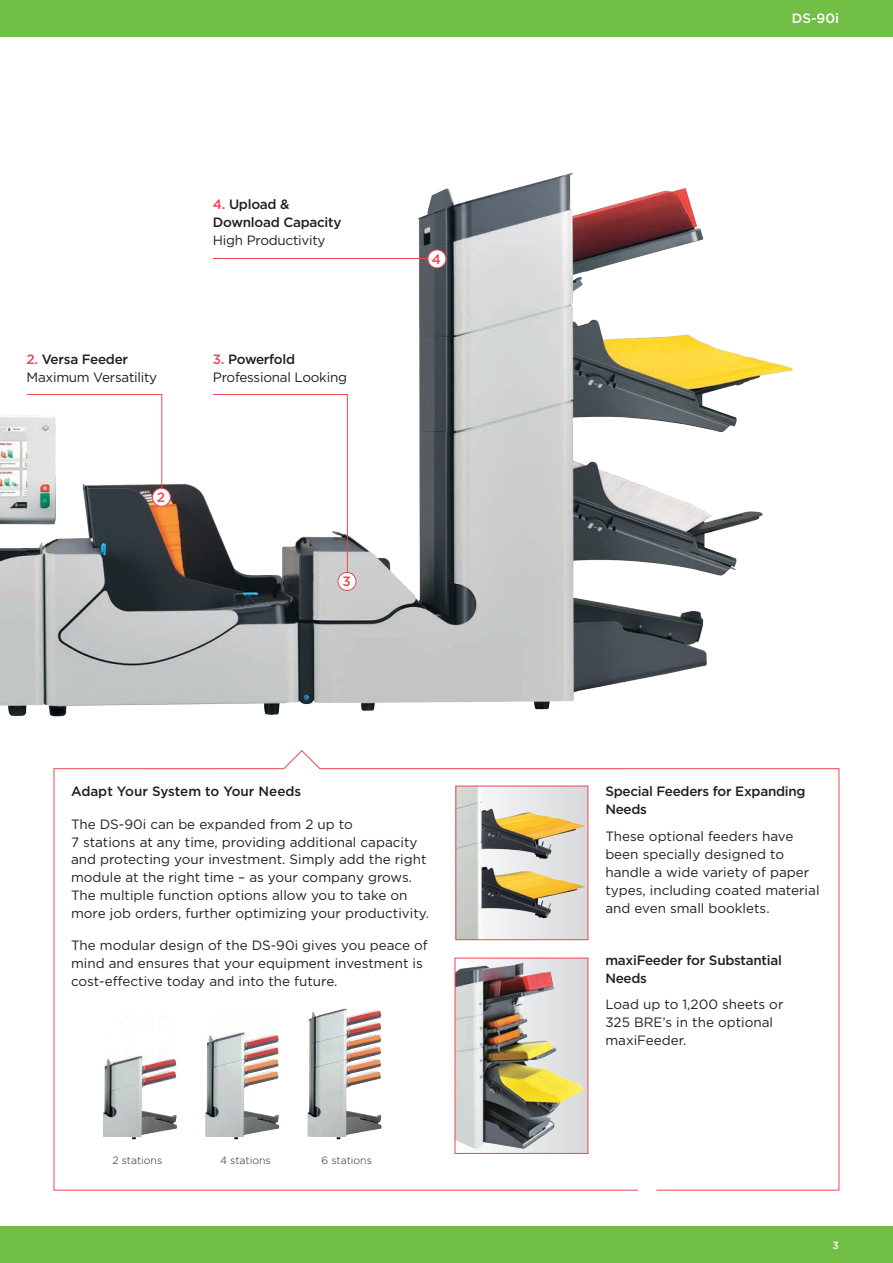
<style>
.page{position:relative;width:893px;height:1263px;background:#fff}
.page>*{position:absolute;margin:0;border:0;box-sizing:border-box;transform-origin:0 0}
.Body_Text{font:13.5px/17.7px "Gotham";color:#231f20}
._2014_Details_techni{font:13.5px/18px "Gotham";letter-spacing:-.02em;color:#231f20}
.Body_Text-2{font:500 13.5px/18px "Gotham";letter-spacing:-.02em;color:#231f20}
._2014_Details_techni-2{font:500 13.5px/18px "Gotham";letter-spacing:-.02em;color:#231f20}
.Subhead_1{font:500 13.5px "Gotham";color:#231f20}
.Page_Footer___Header{font:500 13.5px "Gotham";color:#fff}
.t1{font:500 13.5px "Gotham";color:#ee4554}
.Infographic_Text{font:300 10.5px "Gotham";color:#231f20}
.Page_Footer___Header-2{font:500 10.5px "Gotham";color:#fff}
.s1{font-weight:500;color:#ee4554}
.s2{font-weight:500}
.s3{color:#ee4554}
.s4{font-weight:400}
</style>
<div class="page">
<img style="left:0;top:173px;width:793px;height:544px">
<hr style="left:213px;top:258px;width:224px;height:1px;background:#ee4554">
<div style="left:428px;top:250px;width:18px;height:18px;background:#fff;border-radius:50%"></div>
<div style="left:428px;top:249px;width:18px;height:19px;border:1px solid #ee4554;border-radius:50%"></div>
<svg style="left:26px;top:394px;width:137px;height:104px"></svg>
<div style="left:152px;top:488px;width:18px;height:18px;background:#fff;border-radius:50%"></div>
<div style="left:152px;top:488px;width:19px;height:19px;border:1px solid #ee4554;border-radius:50%"></div>
<svg style="left:212px;top:394px;width:136px;height:188px"></svg>
<div style="left:338px;top:572px;width:18px;height:18px;background:#fff;border-radius:50%"></div>
<div style="left:338px;top:572px;width:18px;height:19px;border:1px solid #ee4554;border-radius:50%"></div>
<div style="left:0;top:0;width:893px;height:36px;background:#71bf44"></div>
<div style="left:0;top:1227px;width:893px;height:36px;background:#71bf44"></div>
<svg style="left:53px;top:750px;width:787px;height:441px"></svg>
<p class="_2014_Details_techni" style="left:27px;top:350px;width:132px"><span class="s1">2.</span> <span class="s2">Versa Feeder<br></span>Maximum Versatility</p>
<p class="t1" style="left:157px;top:488px;width:10px">2</p>
<p class="_2014_Details_techni-2" style="left:213px;top:195px;width:130px"><span class="s3">4.</span> Upload &amp;<br>Download Capacity<br><span class="s4">High Productivity</span></p>
<p class="_2014_Details_techni" style="left:213px;top:350px;width:136px"><span class="s1">3.</span> <span class="s2">Powerfold<br></span>Professional Looking</p>
<p class="t1" style="left:342px;top:573px;width:10px">3</p>
<p class="t1" style="left:432px;top:250px;width:11px">4</p>
<p class="Subhead_1" style="left:71px;top:783px;width:232px">Adapt Your System to Your Needs</p>
<p class="Body_Text" style="left:71px;top:815px;width:359px">The DS-90i can be expanded from 2 up to<br>7 stations at any time, providing additional capacity and protecting your investment. Simply add the right module at the right time – as your company grows.<br>The multiple function options allow you to take on more job orders, further optimizing your productivity.</p>
<p class="Body_Text" style="left:71px;top:936px;width:358px">The modular design of the DS-90i gives you peace of mind and ensures that your equipment investment is cost-effective today and into the future.</p>
<p class="Infographic_Text" style="left:112px;top:1153px;width:51px">2 stations</p>
<p class="Infographic_Text" style="left:220px;top:1153px;width:52px">4 stations</p>
<p class="Infographic_Text" style="left:322px;top:1153px;width:52px">6 stations</p>
<p class="Page_Footer___Header" style="left:792px;top:10px;width:49px">DS-90i</p>
<p class="Body_Text-2" style="left:605px;top:782px;width:202px">Special Feeders for Expanding<br>Needs</p>
<p class="Body_Text" style="left:605px;top:827px;width:216px">These optional feeders have been specially designed to handle a wide variety of paper types, including coated material and even small booklets.</p>
<p class="Body_Text-2" style="left:605px;top:951px;width:178px">maxiFeeder for Substantial<br>Needs</p>
<p class="Body_Text" style="left:605px;top:995px;width:180px">Load up to 1,200 sheets or<br>325 BRE’s in the optional maxiFeeder.</p>
<p class="Page_Footer___Header-2" style="left:832px;top:1238px;width:8px">3</p>
</div>
